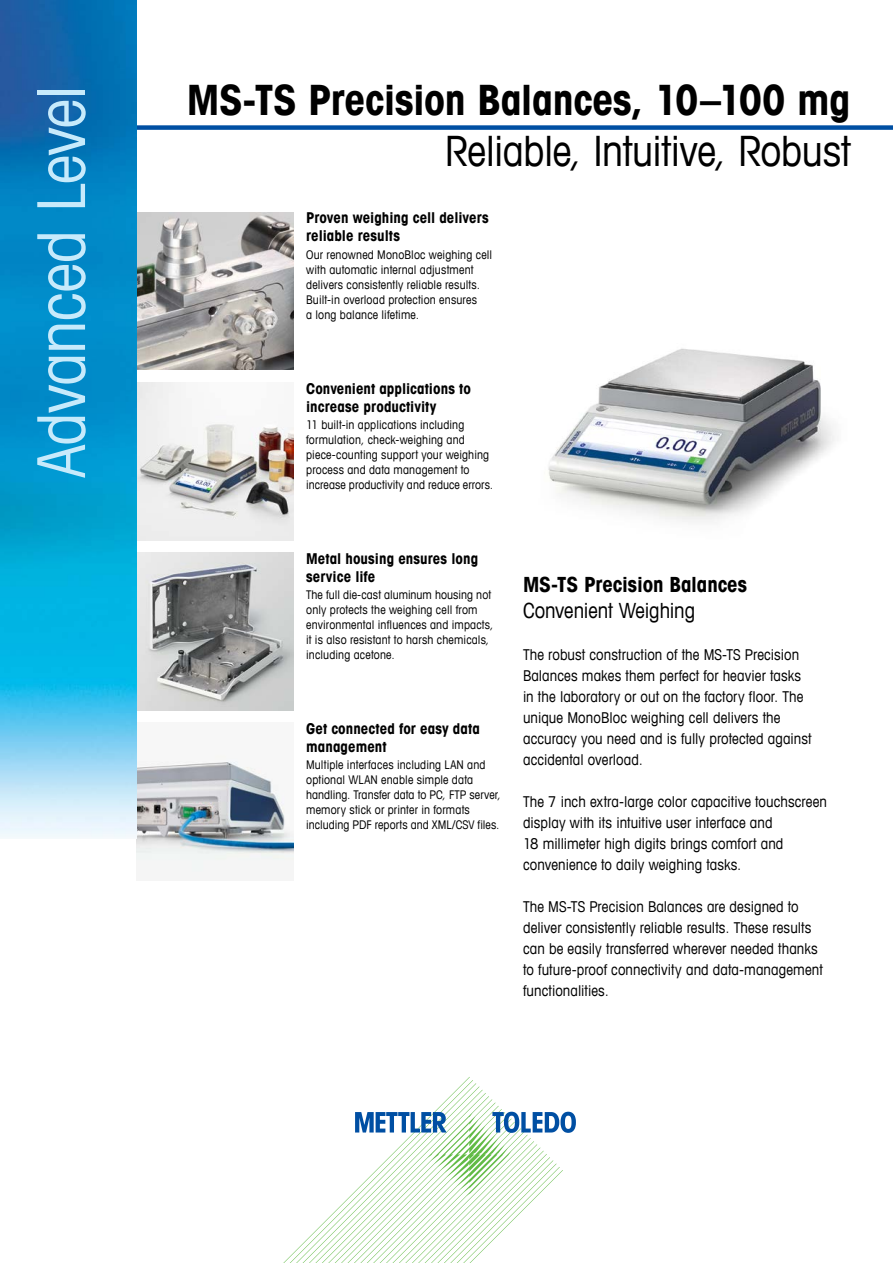
<style>
.page{position:relative;width:893px;height:1263px;background:#fff}
.page>*{position:absolute;margin:0;border:0;box-sizing:border-box;transform-origin:0 0}
.t1{font:condensed 66px "Avant Garde Com";letter-spacing:-.015em;color:#c7eafb}
.t2{font:700 condensed 42px "Avant Garde Com";letter-spacing:-.01em;color:#000}
.t3{font:condensed 42px "Avant Garde Com";letter-spacing:-.01em;color:#000}
.t4{font:700 condensed 21px "Avant Garde Com";letter-spacing:-.005em;color:#000}
.t5{font:condensed 21px "Avant Garde Com";letter-spacing:-.005em;color:#000}
.t6{font:condensed 15px/21px "Avant Garde Com";letter-spacing:.005em;color:#000}
.t7{font:700 condensed 15px/18px "Avant Garde Com";letter-spacing:.005em;color:#000}
.t8{font:condensed 12px/15px "Avant Garde Com";letter-spacing:.01em;color:#000}
</style>
<div class="page">
<img style="left:136px;top:723px;width:157px;height:149px">
<img style="left:136px;top:383px;width:157px;height:157px">
<img style="left:136px;top:213px;width:157px;height:157px">
<img style="left:136px;top:553px;width:157px;height:157px">
<img style="left:548px;top:348px;width:287px;height:174px">
<div style="left:111px;top:125px;width:782px;height:5px;background:#004fa3"></div>
<svg style="left:283px;top:1077px;width:293px;height:186px"></svg>
<img style="left:0;top:0;width:136px;height:838px">
<h1 class="t1" style="left:21px;top:478px;width:394px;rotate:-90deg">Advanced Level</h1>
<h2 class="t2" style="left:187px;top:73px;width:665px">MS-TS Precision Balances, 10–100 mg</h2>
<h2 class="t3" style="left:445px;top:125px;width:407px">Reliable, Intuitive, Robust</h2>
<p class="t7" style="left:306px;top:209px;width:184px">Proven weighing cell delivers reliable results</p>
<p class="t8" style="left:306px;top:247px;width:188px">Our renowned MonoBloc weighing cell with automatic internal adjustment delivers consistently reliable results.<br>Built-in overload protection ensures<br>a long balance lifetime.</p>
<p class="t7" style="left:306px;top:379px;width:166px">Convenient applications to increase productivity</p>
<p class="t8" style="left:306px;top:417px;width:189px">11 built-in applications including formulation, check-weighing and piece-counting support your weighing process and data management to increase productivity and reduce errors.</p>
<p class="t7" style="left:306px;top:549px;width:174px">Metal housing ensures long service life</p>
<p class="t8" style="left:306px;top:587px;width:189px">The full die-cast aluminum housing not only protects the weighing cell from environmental influences and impacts, it is also resistant to harsh chemicals, including acetone.</p>
<p class="t7" style="left:306px;top:719px;width:175px">Get connected for easy data management</p>
<p class="t8" style="left:306px;top:757px;width:196px">Multiple interfaces including LAN and optional WLAN enable simple data handling. Transfer data to PC, FTP server, memory stick or printer in formats including PDF reports and XML/CSV files.</p>
<h3 class="t4" style="left:523px;top:571px;width:226px">MS-TS Precision Balances</h3>
<h3 class="t5" style="left:523px;top:597px;width:174px">Convenient Weighing</h3>
<p class="t6" style="left:523px;top:643px;width:290px">The robust construction of the MS-TS Precision Balances makes them perfect for heavier tasks in the laboratory or out on the factory floor. The unique MonoBloc weighing cell delivers the accuracy you need and is fully protected against accidental overload.</p>
<p class="t6" style="left:523px;top:790px;width:306px">The 7 inch extra-large color capacitive touchscreen display with its intuitive user interface and<br>18 millimeter high digits brings comfort and convenience to daily weighing tasks.</p>
<p class="t6" style="left:523px;top:895px;width:301px">The MS-TS Precision Balances are designed to deliver consistently reliable results. These results can be easily transferred wherever needed thanks to future-proof connectivity and data-management functionalities.</p>
</div>
